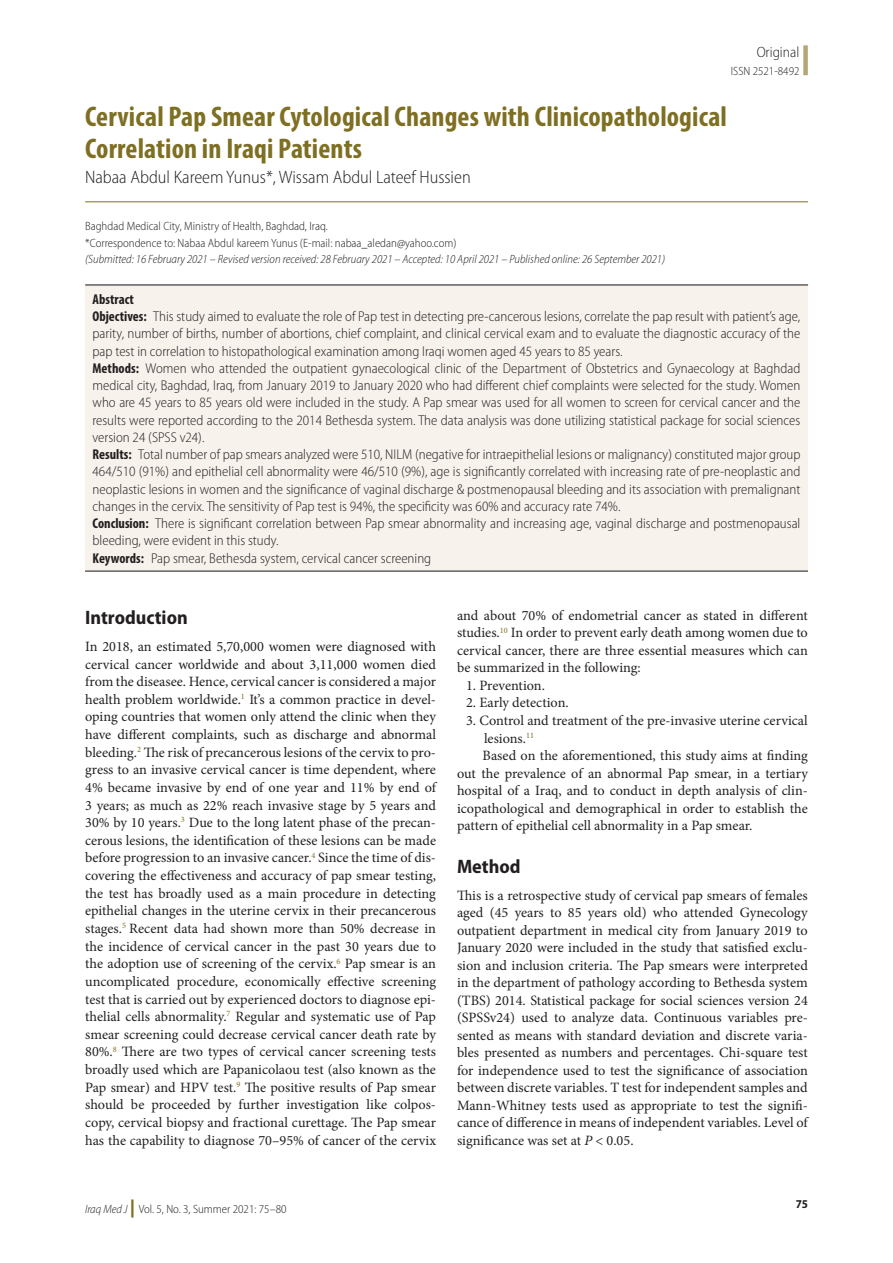
<style>
.page{position:relative;width:893px;height:1263px;background:#fff}
.page>*{position:absolute;margin:0;border:0;box-sizing:border-box;transform-origin:0 0}
.Article_Title{font:700 condensed 28.5px/31.5px "Myriad Pro";letter-spacing:.005em;color:#7e6f22}
.t1{font:700 semi-condensed 19.5px "Myriad Pro";color:#231f20}
.Author{font:300 semi-condensed 18px "Myriad Pro";color:#231f20}
.t2{font:300 semi-condensed 15px "Myriad Pro";color:#231f20}
.Txf{font:14.25px/17.7px "Minion Pro";color:#231f20;text-align:justify}
.Abstract_Tx{font:300 semi-condensed 14.25px/17.2px "Myriad Pro";color:#231f20;text-align:justify}
.Tx{font:14.25px/17.5px "Minion Pro";letter-spacing:-.005em;color:#231f20;text-align:justify}
.Bulet_list{font:14.25px/17.5px "Minion Pro";color:#231f20}
.Abstract_Tx-2{font:700 condensed 14.25px "Myriad Pro";color:#231f20}
.Author_Aff{font:300 semi-condensed 12px "Myriad Pro";color:#231f20}
.Author_Aff-2{font:italic 300 semi-condensed 12px "Myriad Pro";color:#231f20}
.t3{font:700 semi-condensed 12px "Myriad Pro";color:#231f20}
.s1{font-weight:700;font-stretch:condensed}
.s2{font-style:italic}
.s3{font-weight:900;font-stretch:normal;font-size:18px;color:#7e6f22}
</style>
<div class="page">
<div style="left:803px;top:45px;width:5px;height:30px;background:#b4a678"></div>
<hr style="left:85px;top:201px;width:723px;height:1px;background:#7e6f22">
<div style="left:85px;top:286px;width:723px;height:284px;background:#f7f2ec"></div>
<hr style="left:85px;top:284px;width:723px;height:1px;background:#231f20">
<hr style="left:85px;top:570px;width:723px;height:2px;background:#231f20">
<p class="t2" style="left:757px;top:43px;width:44px">Original</p>
<p class="Author_Aff" style="left:731px;top:63px;width:70px">ISSN 2521-8492</p>
<p class="Article_Title" style="left:85px;top:100px;width:643px">Cervical Pap Smear Cytological Changes with Clinicopathological<br>Correlation in Iraqi Patients</p>
<p class="Author" style="left:85px;top:166px;width:387px">Nabaa Abdul Kareem Yunus*, Wissam Abdul Lateef Hussien</p>
<p class="Author_Aff" style="left:85px;top:219px;width:244px">Baghdad Medical City, Ministry of Health, Baghdad, Iraq.</p>
<p class="Author_Aff" style="left:85px;top:235px;width:373px">*Correspondence to: Nabaa Abdul kareem Yunus (E-mail: nabaa_aledan@yahoo.com)</p>
<p class="Author_Aff-2" style="left:85px;top:252px;width:582px">(Submitted: 16 February 2021 – Revised version received: 28 February 2021 – Accepted: 10 April 2021 – Published online: 26 September 2021)</p>
<p class="Abstract_Tx-2" style="left:93px;top:290px;width:43px">Abstract</p>
<p class="Abstract_Tx" style="left:93px;top:308px;width:709px"><span class="s1">Objectives:</span> This study aimed to evaluate the role of Pap test in detecting pre-cancerous lesions, correlate the pap result with patient’s age, parity, number of births, number of abortions, chief complaint, and clinical cervical exam and to evaluate the diagnostic accuracy of the pap test in correlation to histopathological examination among Iraqi women aged 45 years to 85 years.</p>
<p class="Abstract_Tx" style="left:93px;top:359px;width:709px"><span class="s1">Methods:</span> Women who attended the outpatient gynaecological clinic of the Department of Obstetrics and Gynaecology at Baghdad medical city, Baghdad, Iraq, from January 2019 to January 2020 who had different chief complaints were selected for the study. Women who are 45 years to 85 years old were included in the study. A Pap smear was used for all women to screen for cervical cancer and the results were reported according to the 2014 Bethesda system. The data analysis was done utilizing statistical package for social sciences version 24 (SPSS v24).</p>
<p class="Abstract_Tx" style="left:93px;top:446px;width:709px"><span class="s1">Results:</span> Total number of pap smears analyzed were 510, NILM (negative for intraepithelial lesions or malignancy) constituted major group 464/510 (91%) and epithelial cell abnormality were 46/510 (9%), age is significantly correlated with increasing rate of pre-neoplastic and neoplastic lesions in women and the significance of vaginal discharge &amp; postmenopausal bleeding and its association with premalignant changes in the cervix. The sensitivity of Pap test is 94%, the specificity was 60% and accuracy rate 74%.</p>
<p class="Abstract_Tx" style="left:93px;top:515px;width:709px"><span class="s1">Conclusion:</span> There is significant correlation between Pap smear abnormality and increasing age, vaginal discharge and postmenopausal bleeding, were evident in this study.</p>
<p class="Abstract_Tx" style="left:93px;top:549px;width:340px"><span class="s1">Keywords:</span> Pap smear, Bethesda system, cervical cancer screening</p>
<h1 class="t1" style="left:85px;top:607px;width:104px">Introduction</h1>
<p class="Txf" style="left:85px;top:637px;width:352px">In 2018, an estimated 5,70,000 women were diagnosed with cervical cancer worldwide and about 3,11,000 women died from the diseasee. Hence, cervical cancer is considered a major health problem worldwide.<sup>1</sup> It’s a common practice in devel&shy;oping countries that women only attend the clinic when they have different complaints, such as discharge and abnormal bleeding.<sup>2</sup> The risk of precancerous lesions of the cervix to pro&shy;gress to an invasive cervical cancer is time dependent, where 4% became invasive by end of one year and 11% by end of 3 years; as much as 22% reach invasive stage by 5 years and 30% by 10 years.<sup>3</sup> Due to the long latent phase of the precan&shy;cerous lesions, the identification of these lesions can be made before progression to an invasive cancer.<sup>4</sup> Since the time of dis&shy;covering the effectiveness and accuracy of pap smear testing, the test has broadly used as a main procedure in detecting epithelial changes in the uterine cervix in their precancerous stages.<sup>5</sup> Recent data had shown more than 50% decrease in the incidence of cervical cancer in the past 30 years due to the adoption use of screening of the cervix.<sup>6</sup> Pap smear is an uncomplicated procedure, economically effective screening test that is carried out by experienced doctors to diagnose epi&shy;thelial cells abnormality.<sup>7</sup> Regular and systematic use of Pap smear screening could decrease cervical cancer death rate by 80%.<sup>8</sup> There are two types of cervical cancer screening tests broadly used which are Papanicolaou test (also known as the Pap smear) and HPV test.<sup>9</sup> The positive results of Pap smear should be proceeded by further investigation like colpos&shy;copy, cervical biopsy and fractional curettage. The Pap smear has the capability to diagnose 70–95% of cancer of the cervix</p>
<p class="Txf" style="left:457px;top:607px;width:352px">and about 70% of endometrial cancer as stated in different studies.<sup>10</sup> In order to prevent early death among women due to cervical cancer, there are three essential measures which can be summarized in the following:</p>
<p class="Bulet_list" style="left:466px;top:677px;width:80px">1. Prevention.</p>
<p class="Bulet_list" style="left:466px;top:694px;width:104px">2. Early detection.</p>
<p class="Bulet_list" style="left:484px;top:712px;width:325px;text-indent:-18px">3. Control and treatment of the pre-invasive uterine cervical lesions.<sup>11</sup></p>
<p class="Tx" style="left:457px;top:747px;width:352px;text-indent:26px">Based on the aforementioned, this study aims at finding out the prevalence of an abnormal Pap smear, in a tertiary hospital of a Iraq, and to conduct in depth analysis of clin&shy;icopathological and demographical in order to establish the pattern of epithelial cell abnormality in a Pap smear.</p>
<h1 class="t1" style="left:457px;top:855px;width:65px">Method</h1>
<p class="Txf" style="left:457px;top:886px;width:352px">This is a retrospective study of cervical pap smears of females aged (45 years to 85 years old) who attended Gynecology outpatient department in medical city from January 2019 to January 2020 were included in the study that satisfied exclu&shy;sion and inclusion criteria. The Pap smears were interpreted in the department of pathology according to Bethesda system (TBS) 2014. Statistical package for social sciences version 24 (SPSSv24) used to analyze data. Continuous variables pre&shy;sented as means with standard deviation and discrete varia&shy;bles presented as numbers and percentages. Chi-square test for independence used to test the significance of association between discrete variables. T test for independent samples and Mann-Whitney tests used as appropriate to test the signifi&shy;cance of difference in means of independent variables. Level of significance was set at <span class="s2">P</span> &lt; 0.05.</p>
<p class="Author_Aff" style="left:85px;top:1201px;width:203px"><span class="s2">Iraq Med J</span> <span class="s3">|</span> Vol. 5, No. 3, Summer 2021: 75–80</p>
<p class="t3" style="left:796px;top:1197px;width:14px">75</p>
</div>
